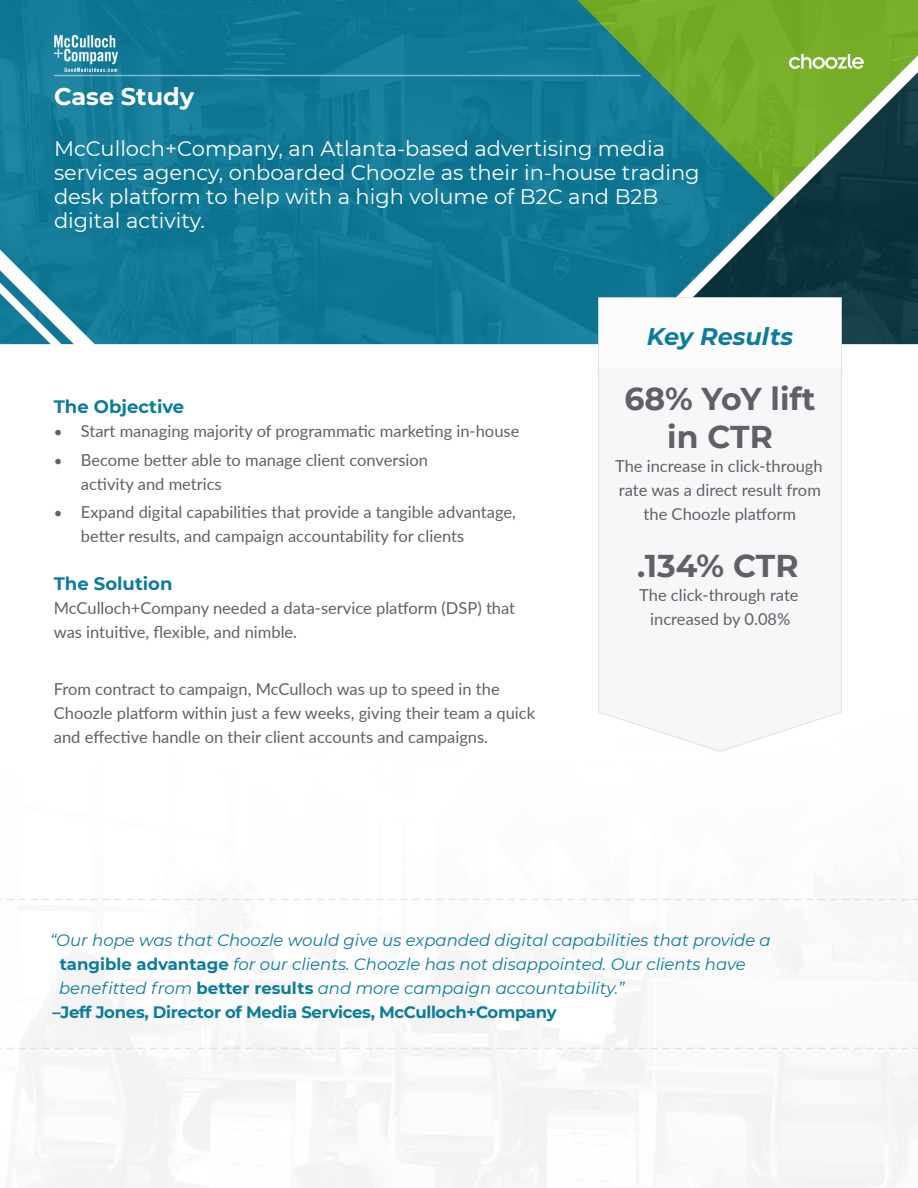
<style>
.page{position:relative;width:918px;height:1188px;background:#fff}
.page>*{position:absolute;margin:0;border:0;box-sizing:border-box;transform-origin:0 0}
.t1{font:700 31.5px/37.8px "Montserrat";color:#616165;text-align:center}
.t2{font:italic 700 24px "Montserrat";color:#0c7c9c}
.t3{font:700 24px "Montserrat";color:#fff}
.t4{font:21px/24px "Montserrat";color:#fff}
.t5{font:700 18px "Montserrat";color:#0c7c9c}
.t6{font:16.5px/24px "Lato";color:#616165}
.t7{font:italic 16.5px "Montserrat";color:#0c7c9c}
.t8{font:700 16.5px "Montserrat";letter-spacing:-.02em;color:#0c7c9c}
.s1{font-size:15px}
.s2{font-weight:700;font-style:normal}
</style>
<div class="page">
<img style="left:0;top:0;width:918px;height:1188px">
<svg style="left:789px;top:54px;width:75px;height:15px"></svg>
<hr style="left:54px;top:75px;width:586px;height:1px;background:#f7f7fa">
<img style="left:54px;top:36px;width:64px;height:36px">
<svg style="left:0;top:899px;width:918px;height:1px"></svg>
<svg style="left:0;top:1048px;width:918px;height:1px"></svg>
<svg style="left:598px;top:297px;width:244px;height:455px"></svg>
<div style="left:599px;top:298px;width:242px;height:70px;background:#fff"></div>
<h2 class="t3" style="left:54px;top:79px;width:142px">Case Study</h2>
<p class="t4" style="left:54px;top:136px;width:647px">McCulloch+Company, an Atlanta-based advertising media services agency, onboarded Choozle as their in-house trading desk platform to help with a high volume of B2C and B2B digital activity.</p>
<p class="t5" style="left:54px;top:394px;width:132px">The Objective</p>
<p class="t6" style="left:54px;top:419px;width:467px"><span class="s1">•</span> Start managing majority of programmatic marketing in-house</p>
<p class="t6" style="left:81px;top:447px;width:349px;text-indent:-27px"><span class="s1">•</span> Become better able to manage client conversion activity and metrics</p>
<p class="t6" style="left:81px;top:500px;width:437px;text-indent:-27px"><span class="s1">•</span> Expand digital capabilities that provide a tangible advantage, better results, and campaign accountability for clients</p>
<p class="t5" style="left:54px;top:571px;width:120px">The Solution</p>
<p class="t6" style="left:54px;top:595px;width:463px">McCulloch+Company needed a data-service platform (DSP) that was intuitive, flexible, and nimble.</p>
<p class="t6" style="left:54px;top:676px;width:483px">From contract to campaign, McCulloch was up to speed in the<br>Choozle platform within just a few weeks, giving their team a quick and effective handle on their client accounts and campaigns.</p>
<h2 class="t2" style="left:647px;top:319px;width:148px">Key Results</h2>
<h1 class="t1" style="left:625px;top:378px;width:192px">68% YoY lift in CTR</h1>
<p class="t6" style="left:615px;top:453px;width:209px;text-align:center">The increase in click-through rate was a direct result from the Choozle platform</p>
<h1 class="t1" style="left:637px;top:545px;width:163px">.134% CTR</h1>
<p class="t6" style="left:639px;top:582px;width:161px;text-align:center">The click-through rate increased by 0.08%</p>
<p class="t7" style="left:50px;top:929px;width:722px">“Our hope was that Choozle would give us expanded digital capabilities that provide a</p>
<p class="t7" style="left:60px;top:953px;width:688px"><span class="s2">tangible advantage</span> for our clients. Choozle has not disappointed. Our clients have</p>
<p class="t7" style="left:59px;top:977px;width:567px">benefitted from <span class="s2">better results</span> and more campaign accountability.”</p>
<p class="t8" style="left:53px;top:1001px;width:505px">–Jeff Jones, Director of Media Services, McCulloch+Company</p>
</div>
